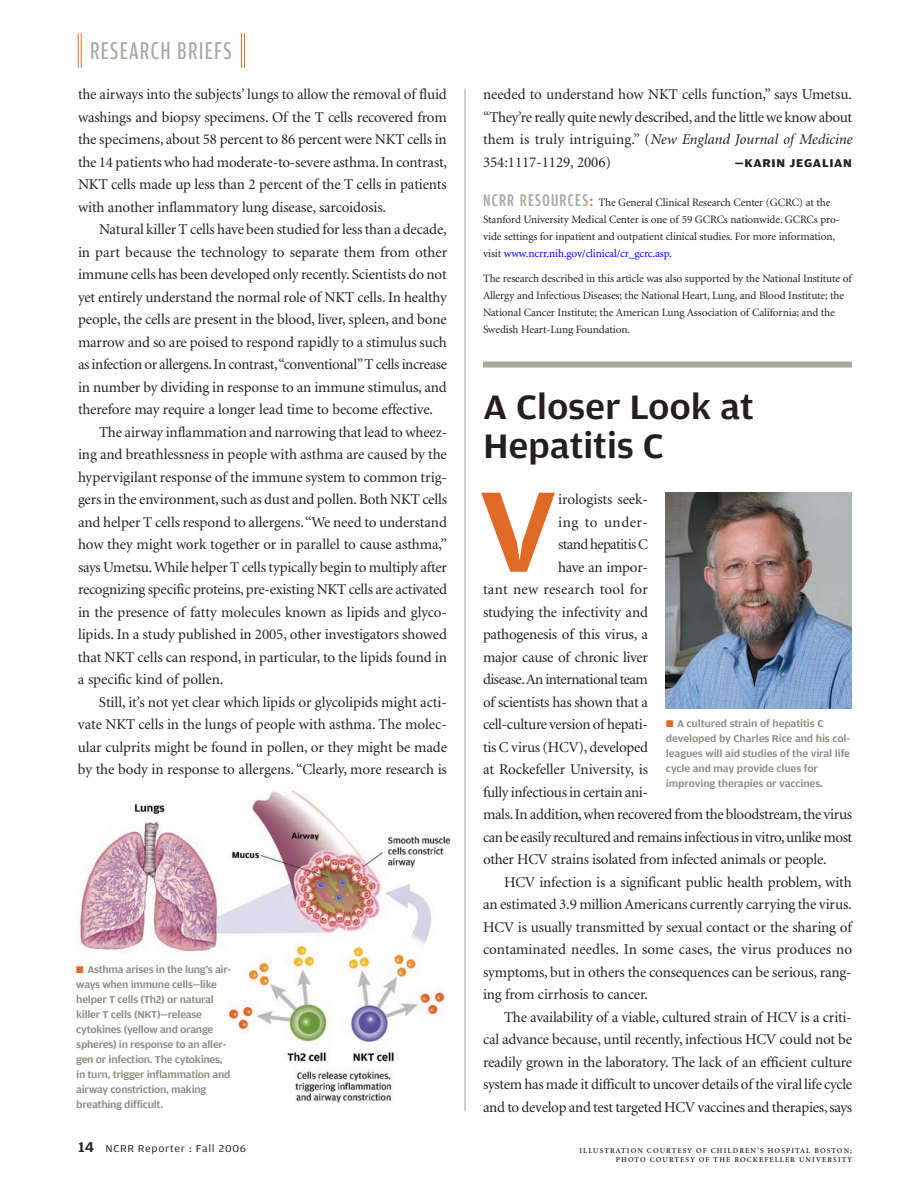
<style>
.page{position:relative;width:918px;height:1188px;background:#fff}
.page>*{position:absolute;margin:0;border:0;box-sizing:border-box;transform-origin:0 0}
.t1{font:500 121.05px "Amplitude Wide";color:#e16b26}
.t2{font:500 36px/39px "Amplitude Wide";letter-spacing:-.005em;color:#231f20}
.t3{font:25.8px "Amplitude Comp";letter-spacing:.045em;color:#a8a8a1}
.t4{font:15px/22.5px "Minion";letter-spacing:-.01em;color:#231f20;text-align:justify}
.t5{font:15px "Minion";letter-spacing:-.03em;color:#231f20}
.t6{font:15px "Minion";letter-spacing:.02em;color:#231f20}
.t7{font:15px "Minion";letter-spacing:-.04em;color:#231f20}
.t8{font:15px "Minion";letter-spacing:.035em;color:#231f20}
.t9{font:700 12px "Amplitude Wide";letter-spacing:.06em;color:#231f20}
.t10{font:11.25px/17.1px "Minion";letter-spacing:-.01em;color:#231f20}
.t11{font:500 10.5px/15px "Amplitude Wide";letter-spacing:-.025em;color:#8c8a7e}
.t12{font:10.5px "Amplitude Wide";letter-spacing:.065em;color:#231f20}
.t13{font:600 7.5px/9px "Minion";letter-spacing:.145em;color:#231f20;text-align:right}
.s1{color:#e16b26}
.s2{font-weight:500;font-size:15px}
.s3{font-style:italic}
.s4{font-family:"Amplitude Comp";font-weight:500;font-size:18px;color:#a8a8a1}
.s5{font-family:"Amplitude Comp";font-weight:500;font-size:18px;color:#e16b26}
.s6{color:#00f}
</style>
<div class="page">
<hr style="left:465px;top:89px;width:1px;height:1023px;background:#a8a8a1">
<hr style="left:78px;top:33px;width:1px;height:35px;background:#e16b26">
<hr style="left:81px;top:33px;width:1px;height:35px;background:#e16b26">
<hr style="left:241px;top:33px;width:1px;height:35px;background:#e16b26">
<hr style="left:244px;top:33px;width:1px;height:35px;background:#e16b26">
<img style="left:666px;top:493px;width:186px;height:216px">
<img style="left:77px;top:790px;width:374px;height:313px">
<div style="left:483px;top:361px;width:369px;height:6px;background:#a8a8a1"></div>
<h3 class="t3" style="left:90px;top:35px;width:143px">RESEARCH BRIEFS</h3>
<p class="t4" style="left:78px;top:84px;width:371px">the airways into the subjects’ lungs to allow the removal of fluid washings and biopsy specimens. Of the T cells recovered from the specimens, about 58 percent to 86 percent were NKT cells in the 14 patients who had moderate-to-severe asthma. In contrast, NKT cells made up less than 2 percent of the T cells in patients with another inflammatory lung disease, sarcoidosis.</p>
<p class="t4" style="left:99px;top:219px;width:349px">Natural killer T cells have been studied for less than a decade,</p>
<p class="t4" style="left:78px;top:242px;width:371px">in part because the technology to separate them from other</p>
<p class="t4" style="left:78px;top:264px;width:370px">immune cells has been developed only recently. Scientists do not</p>
<p class="t4" style="left:78px;top:287px;width:370px">yet entirely understand the normal role of NKT cells. In healthy</p>
<p class="t4" style="left:78px;top:309px;width:370px">people, the cells are present in the blood, liver, spleen, and bone</p>
<p class="t4" style="left:78px;top:332px;width:370px">marrow and so are poised to respond rapidly to a stimulus such</p>
<p class="t4" style="left:78px;top:354px;width:371px">as infection or allergens.In contrast,“conventional”T cells increase</p>
<p class="t4" style="left:78px;top:377px;width:370px">in number by dividing in response to an immune stimulus, and</p>
<p class="t4" style="left:78px;top:399px;width:357px">therefore may require a longer lead time to become effective.</p>
<p class="t4" style="left:99px;top:422px;width:350px">The airway inflammation and narrowing that lead to wheez-</p>
<p class="t4" style="left:78px;top:444px;width:370px">ing and breathlessness in people with asthma are caused by the</p>
<p class="t4" style="left:78px;top:467px;width:370px">hypervigilant response of the immune system to common trig-</p>
<p class="t4" style="left:78px;top:489px;width:371px">gers in the environment, such as dust and pollen. Both NKT cells</p>
<p class="t4" style="left:78px;top:512px;width:371px">and helper T cells respond to allergens.“We need to understand</p>
<p class="t4" style="left:78px;top:534px;width:370px">how they might work together or in parallel to cause asthma,”</p>
<p class="t4" style="left:78px;top:557px;width:370px">says Umetsu.While helper T cells typically begin to multiply after</p>
<p class="t4" style="left:78px;top:579px;width:371px">recognizing specific proteins, pre-existing NKT cells are activated</p>
<p class="t4" style="left:78px;top:602px;width:370px">in the presence of fatty molecules known as lipids and glyco-</p>
<p class="t4" style="left:78px;top:624px;width:370px">lipids. In a study published in 2005, other investigators showed</p>
<p class="t4" style="left:78px;top:647px;width:370px">that NKT cells can respond, in particular, to the lipids found in</p>
<p class="t4" style="left:78px;top:669px;width:147px">a specific kind of pollen.</p>
<p class="t4" style="left:99px;top:692px;width:349px">Still, it’s not yet clear which lipids or glycolipids might acti-</p>
<p class="t4" style="left:78px;top:714px;width:370px">vate NKT cells in the lungs of people with asthma. The molec-</p>
<p class="t4" style="left:78px;top:737px;width:371px">ular culprits might be found in pollen, or they might be made</p>
<p class="t4" style="left:78px;top:759px;width:370px">by the body in response to allergens. “Clearly, more research is</p>
<p class="t11" style="left:76px;top:962px;width:157px"><span class="s1">■</span> Asthma arises in the lung’s air&shy;ways when immune cells—like helper T cells (Th2) or natural killer T cells (NKT)—release cytokines (yellow and orange spheres) in response to an aller&shy;gen or infection. The cytokines, in turn, trigger inflammation and airway constriction, making breathing difficult.</p>
<p class="t12" style="left:78px;top:1142px;width:170px"><span class="s2">14</span> NCRR Reporter : Fall 2006</p>
<p class="t4" style="left:483px;top:84px;width:371px">needed to understand how NKT cells function,” says Umetsu. “They’re really quite newly described, and the little we know about them is truly intriguing.” (<span class="s3">New England Journal of Medicine </span>354:1117-1129, 2006)</p>
<p class="t9" style="left:735px;top:155px;width:119px">—KARIN JEGALIAN</p>
<p class="t10" style="left:483px;top:195px;width:358px"><span class="s4">NCRR RESOURCES</span><span class="s5">:</span> The General Clinical Research Center (GCRC) at the Stanford University Medical Center is one of 59 GCRCs nationwide. GCRCs pro&shy;vide settings for inpatient and outpatient clinical studies. For more information, visit <span class="s6">www.ncrr.nih.gov/clinical/cr_gcrc.asp</span>.</p>
<p class="t10" style="left:483px;top:271px;width:370px">The research described in this article was also supported by the National Institute of Allergy and Infectious Diseases; the National Heart, Lung, and Blood Institute; the National Cancer Institute; the American Lung Association of California; and the Swedish Heart-Lung Foundation.</p>
<h2 class="t2" style="left:483px;top:387px;width:272px">A Closer Look at<br>Hepatitis C</h2>
<h1 class="t1" style="left:478px;top:459px;width:82px">V</h1>
<p class="t4" style="left:558px;top:489px;width:91px">irologists seek-</p>
<p class="t8" style="left:558px;top:516px;width:91px">ing to under-</p>
<p class="t7" style="left:558px;top:538px;width:91px">stand hepatitis C</p>
<p class="t4" style="left:558px;top:557px;width:91px">have an impor-</p>
<p class="t6" style="left:483px;top:583px;width:166px">tant new research tool for</p>
<p class="t4" style="left:483px;top:602px;width:166px">studying the infectivity and</p>
<p class="t4" style="left:483px;top:624px;width:167px">pathogenesis of this virus, a</p>
<p class="t4" style="left:483px;top:647px;width:167px">major cause of chronic liver</p>
<p class="t5" style="left:483px;top:673px;width:166px">disease.An international team</p>
<p class="t4" style="left:483px;top:692px;width:167px">of scientists has shown that a</p>
<p class="t4" style="left:483px;top:714px;width:166px">cell-culture version of hepati-</p>
<p class="t4" style="left:483px;top:737px;width:167px">tis C virus (HCV), developed</p>
<p class="t4" style="left:483px;top:759px;width:166px">at Rockefeller University, is</p>
<p class="t4" style="left:483px;top:782px;width:167px">fully infectious in certain ani-</p>
<p class="t4" style="left:483px;top:804px;width:371px">mals.In addition,when recovered from the bloodstream,the virus</p>
<p class="t5" style="left:483px;top:831px;width:371px">can be easily recultured and remains infectious in vitro,unlike most</p>
<p class="t4" style="left:483px;top:849px;width:345px">other HCV strains isolated from infected animals or people.</p>
<p class="t4" style="left:504px;top:872px;width:349px">HCV infection is a significant public health problem, with</p>
<p class="t4" style="left:483px;top:894px;width:370px">an estimated 3.9 million Americans currently carrying the virus.</p>
<p class="t4" style="left:483px;top:917px;width:370px">HCV is usually transmitted by sexual contact or the sharing of</p>
<p class="t4" style="left:483px;top:939px;width:371px">contaminated needles. In some cases, the virus produces no</p>
<p class="t4" style="left:483px;top:962px;width:370px">symptoms, but in others the consequences can be serious, rang-</p>
<p class="t4" style="left:483px;top:984px;width:167px">ing from cirrhosis to cancer.</p>
<p class="t4" style="left:504px;top:1007px;width:349px">The availability of a viable, cultured strain of HCV is a criti-</p>
<p class="t4" style="left:483px;top:1029px;width:371px">cal advance because, until recently, infectious HCV could not be</p>
<p class="t4" style="left:483px;top:1052px;width:371px">readily grown in the laboratory. The lack of an efficient culture</p>
<p class="t4" style="left:483px;top:1074px;width:371px">system has made it difficult to uncover details of the viral life cycle</p>
<p class="t4" style="left:483px;top:1097px;width:371px">and to develop and test targeted HCV vaccines and therapies, says</p>
<p class="t11" style="left:666px;top:716px;width:186px"><span class="s1">■</span> A cultured strain of hepatitis C developed by Charles Rice and his col&shy;leagues will aid studies of the viral life cycle and may provide clues for improving therapies or vaccines.</p>
<p class="t13" style="left:580px;top:1146px;width:274px">ILLUSTRATION COURTESY OF CHILDREN’S HOSPITAL BOSTON;<br>PHOTO COURTESY OF THE ROCKEFELLER UNIVERSITY</p>
</div>
